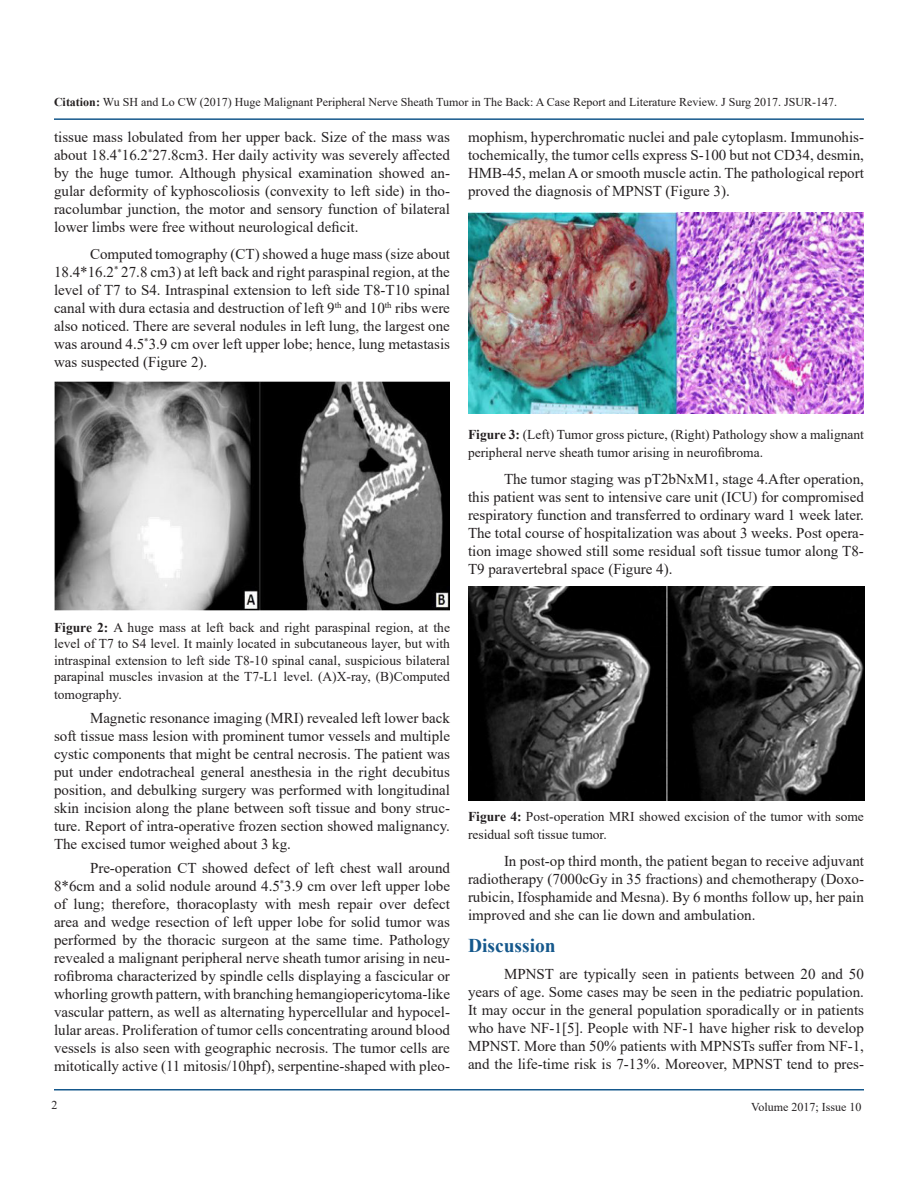
<style>
.page{position:relative;width:918px;height:1188px;background:#fff}
.page>*{position:absolute;margin:0;border:0;box-sizing:border-box;transform-origin:0 0}
.t1{font:700 19.5px "Times New Roman";color:#15588c}
.t2{font:15px/18px "Times New Roman";color:#231f20;text-align:justify}
.t3{font:13.5px/16.2px "Times New Roman";color:#231f20}
.t4{font:12px "Times New Roman";color:#231f20}
.s1{font-weight:700}
</style>
<div class="page">
<hr style="left:54px;top:118px;width:810px;height:2px;background:#15588c">
<hr style="left:54px;top:1089px;width:810px;height:1px;background:#15588c">
<img style="left:54px;top:382px;width:396px;height:228px">
<img style="left:468px;top:212px;width:396px;height:202px">
<img style="left:468px;top:587px;width:396px;height:213px">
<p class="t4" style="left:54px;top:93px;width:785px"><span class="s1">Citation:</span> Wu SH and Lo CW (2017) Huge Malignant Peripheral Nerve Sheath Tumor in The Back: A Case Report and Literature Review. J Surg 2017. JSUR-147.</p>
<p class="t2" style="left:54px;top:128px;width:398px">tissue mass lobulated from her upper back. Size of the mass was about 18.4<sup>*</sup>16.2<sup>*</sup>27.8cm3. Her daily activity was severely affected by the huge tumor. Although physical examination showed an&shy;gular deformity of kyphoscoliosis (convexity to left side) in tho&shy;racolumbar junction, the motor and sensory function of bilateral lower limbs were free without neurological deficit.</p>
<p class="t2" style="left:54px;top:245px;width:398px;text-indent:36px">Computed tomography (CT) showed a huge mass (size about 18.4*16.2<sup>*</sup> 27.8 cm3) at left back and right paraspinal region, at the level of T7 to S4. Intraspinal extension to left side T8-T10 spinal canal with dura ectasia and destruction of left 9<sup>th</sup> and 10<sup>th</sup> ribs were also noticed. There are several nodules in left lung, the largest one was around 4.5<sup>*</sup>3.9 cm over left upper lobe; hence, lung metastasis was suspected (Figure 2).</p>
<p class="t2" style="left:468px;top:128px;width:398px">mophism, hyperchromatic nuclei and pale cytoplasm. Immunohis&shy;tochemically, the tumor cells express S-100 but not CD34, desmin, HMB-45, melan A or smooth muscle actin. The pathological report proved the diagnosis of MPNST (Figure 3).</p>
<p class="t3" style="left:468px;top:425px;width:398px;line-height:18px"><span class="s1">Figure 3:</span> (Left) Tumor gross picture, (Right) Pathology show a malignant peripheral nerve sheath tumor arising in neurofibroma.</p>
<p class="t2" style="left:468px;top:469px;width:398px;text-indent:36px">The tumor staging was pT2bNxM1, stage 4.After operation, this patient was sent to intensive care unit (ICU) for compromised respiratory function and transferred to ordinary ward 1 week later.<br>The total course of hospitalization was about 3 weeks. Post opera&shy;tion image showed still some residual soft tissue tumor along T8- T9 paravertebral space (Figure 4).</p>
<p class="t3" style="left:54px;top:619px;width:398px;text-align:justify"><span class="s1">Figure 2:</span> A huge mass at left back and right paraspinal region, at the level of T7 to S4 level. It mainly located in subcutaneous layer, but with intraspinal extension to left side T8-10 spinal canal, suspicious bilateral parapinal muscles invasion at the T7-L1 level. (A)X-ray, (B)Computed</p>
<p class="t3" style="left:54px;top:686px;width:69px">tomography.</p>
<p class="t2" style="left:54px;top:708px;width:398px;text-indent:36px">Magnetic resonance imaging (MRI) revealed left lower back soft tissue mass lesion with prominent tumor vessels and multiple cystic components that might be central necrosis. The patient was put under endotracheal general anesthesia in the right decubitus position, and debulking surgery was performed with longitudinal skin incision along the plane between soft tissue and bony struc&shy;ture. Report of intra-operative frozen section showed malignancy.<br>The excised tumor weighed about 3 kg.</p>
<p class="t2" style="left:54px;top:858px;width:398px;text-indent:36px">Pre-operation CT showed defect of left chest wall around 8*6cm and a solid nodule around 4.5<sup>*</sup>3.9 cm over left upper lobe of lung; therefore, thoracoplasty with mesh repair over defect area and wedge resection of left upper lobe for solid tumor was performed by the thoracic surgeon at the same time. Pathology revealed a malignant peripheral nerve sheath tumor arising in neu&shy;rofibroma characterized by spindle cells displaying a fascicular or whorling growth pattern, with branching hemangiopericytoma-like vascular pattern, as well as alternating hypercellular and hypocel&shy;lular areas. Proliferation of tumor cells concentrating around blood vessels is also seen with geographic necrosis. The tumor cells are mitotically active (11 mitosis/10hpf), serpentine-shaped with pleo-</p>
<p class="t3" style="left:468px;top:807px;width:397px;line-height:18px"><span class="s1">Figure 4:</span> Post-operation MRI showed excision of the tumor with some residual soft tissue tumor.</p>
<p class="t2" style="left:468px;top:851px;width:398px;text-indent:36px">In post-op third month, the patient began to receive adjuvant radiotherapy (7000cGy in 35 fractions) and chemotherapy (Doxo&shy;rubicin, Ifosphamide and Mesna). By 6 months follow up, her pain improved and she can lie down and ambulation.</p>
<p class="t1" style="left:468px;top:931px;width:89px">Discussion</p>
<p class="t2" style="left:468px;top:964px;width:398px;text-indent:36px">MPNST are typically seen in patients between 20 and 50 years of age. Some cases may be seen in the pediatric population.<br>It may occur in the general population sporadically or in patients who have NF-1[5]. People with NF-1 have higher risk to develop MPNST. More than 50% patients with MPNSTs suffer from NF-1, and the life-time risk is 7-13%. Moreover, MPNST tend to pres-</p>
<p class="t4" style="left:51px;top:1097px;width:7px">2</p>
<p class="t4" style="left:751px;top:1098px;width:112px">Volume 2017; Issue 10</p>
</div>
